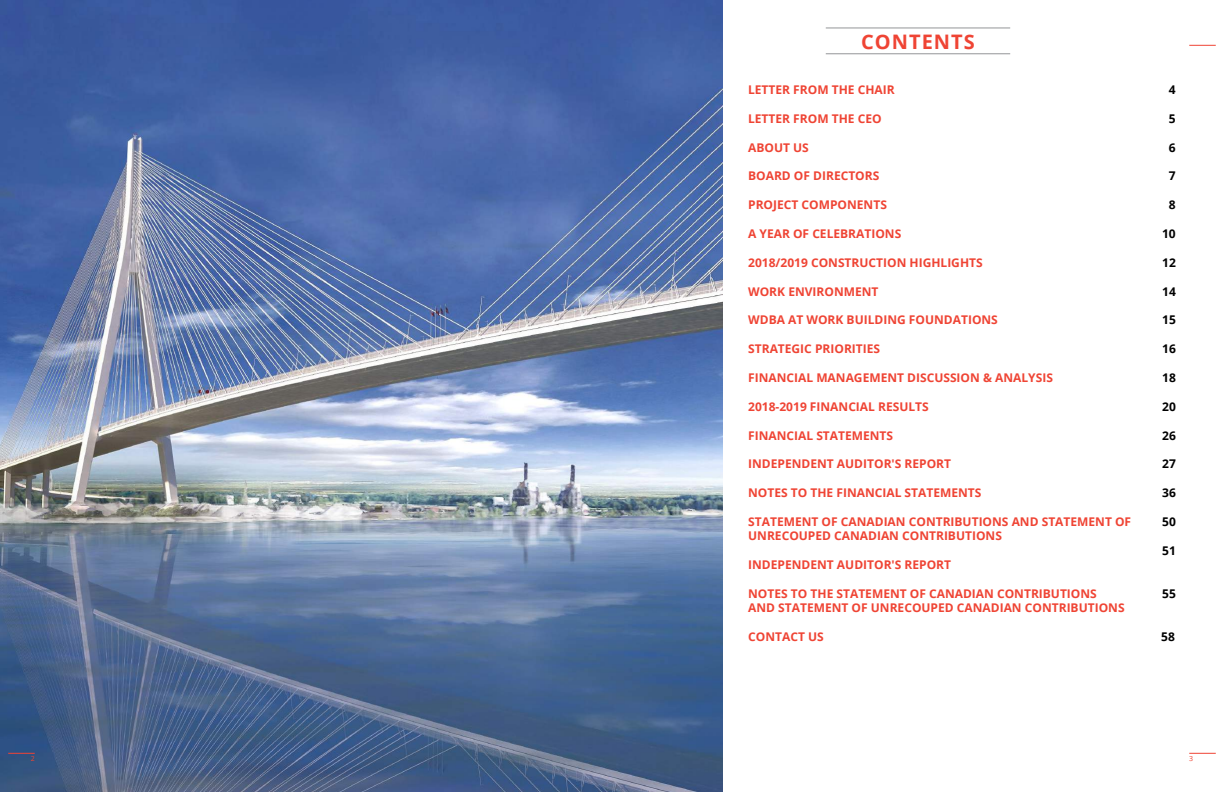
<style>
.page{position:relative;width:1224px;height:792px;background:#fff}
.page>*{position:absolute;margin:0;border:0;box-sizing:border-box;transform-origin:0 0}
.t1{font:700 20px "Open Sans";letter-spacing:.05em;color:#ef4434}
.t2{font:700 12px "Open Sans";color:#ef4434}
.t3{font:700 12px "Open Sans";color:#000}
.t4{font:7px "Open Sans";color:#ef4434}
</style>
<div class="page">
<img style="left:0;top:0;width:722px;height:792px">
<svg style="left:1189px;top:45px;width:27px;height:1px"></svg>
<svg style="left:1189px;top:753px;width:27px;height:1px"></svg>
<svg style="left:8px;top:753px;width:27px;height:1px"></svg>
<hr style="left:826px;top:28px;width:184px;height:1px;background:#939598">
<hr style="left:826px;top:54px;width:184px;height:1px;background:#939598">
<h1 class="t1" style="left:861px;top:27px;width:115px">CONTENTS</h1>
<p class="t2" style="left:748px;top:81px;width:148px">LETTER FROM THE CHAIR</p>
<p class="t3" style="left:1169px;top:81px;width:8px">4</p>
<p class="t2" style="left:748px;top:110px;width:135px">LETTER FROM THE CEO</p>
<p class="t3" style="left:1169px;top:110px;width:8px">5</p>
<p class="t2" style="left:748px;top:139px;width:62px">ABOUT US</p>
<p class="t3" style="left:1169px;top:139px;width:8px">6</p>
<p class="t2" style="left:748px;top:168px;width:133px">BOARD OF DIRECTORS</p>
<p class="t3" style="left:1169px;top:168px;width:8px">7</p>
<p class="t2" style="left:748px;top:196px;width:140px">PROJECT COMPONENTS</p>
<p class="t3" style="left:1169px;top:196px;width:8px">8</p>
<p class="t2" style="left:748px;top:225px;width:155px">A YEAR OF CELEBRATIONS</p>
<p class="t3" style="left:1162px;top:225px;width:15px">10</p>
<p class="t2" style="left:748px;top:254px;width:236px">2018/2019 CONSTRUCTION HIGHLIGHTS</p>
<p class="t3" style="left:1162px;top:254px;width:15px">12</p>
<p class="t2" style="left:748px;top:283px;width:132px">WORK ENVIRONMENT</p>
<p class="t3" style="left:1162px;top:283px;width:15px">14</p>
<p class="t2" style="left:748px;top:312px;width:251px">WDBA AT WORK BUILDING FOUNDATIONS</p>
<p class="t3" style="left:1162px;top:312px;width:15px">15</p>
<p class="t2" style="left:748px;top:340px;width:133px">STRATEGIC PRIORITIES</p>
<p class="t3" style="left:1162px;top:340px;width:15px">16</p>
<p class="t2" style="left:748px;top:369px;width:306px">FINANCIAL MANAGEMENT DISCUSSION &amp; ANALYSIS</p>
<p class="t3" style="left:1162px;top:369px;width:15px">18</p>
<p class="t2" style="left:748px;top:398px;width:182px">2018-2019 FINANCIAL RESULTS</p>
<p class="t3" style="left:1162px;top:398px;width:15px">20</p>
<p class="t2" style="left:748px;top:427px;width:147px">FINANCIAL STATEMENTS</p>
<p class="t3" style="left:1162px;top:427px;width:15px">26</p>
<p class="t2" style="left:748px;top:456px;width:204px">INDEPENDENT AUDITOR'S REPORT</p>
<p class="t3" style="left:1162px;top:456px;width:15px">27</p>
<p class="t2" style="left:748px;top:484px;width:235px">NOTES TO THE FINANCIAL STATEMENTS</p>
<p class="t3" style="left:1162px;top:484px;width:15px">36</p>
<p class="t2" style="left:748px;top:513px;width:385px">STATEMENT OF CANADIAN CONTRIBUTIONS AND STATEMENT OF</p>
<p class="t3" style="left:1162px;top:513px;width:15px">50</p>
<p class="t2" style="left:748px;top:528px;width:255px">UNRECOUPED CANADIAN CONTRIBUTIONS</p>
<p class="t3" style="left:1162px;top:542px;width:15px">51</p>
<p class="t2" style="left:748px;top:556px;width:204px">INDEPENDENT AUDITOR'S REPORT</p>
<p class="t2" style="left:748px;top:585px;width:350px">NOTES TO THE STATEMENT OF CANADIAN CONTRIBUTIONS</p>
<p class="t3" style="left:1162px;top:585px;width:15px">55</p>
<p class="t2" style="left:748px;top:600px;width:378px">AND STATEMENT OF UNRECOUPED CANADIAN CONTRIBUTIONS</p>
<p class="t2" style="left:748px;top:628px;width:77px">CONTACT US</p>
<p class="t3" style="left:1161px;top:628px;width:15px">58</p>
<p class="t4" style="left:31px;top:754px;width:6px">2</p>
<p class="t4" style="left:1189px;top:754px;width:6px">3</p>
</div>
